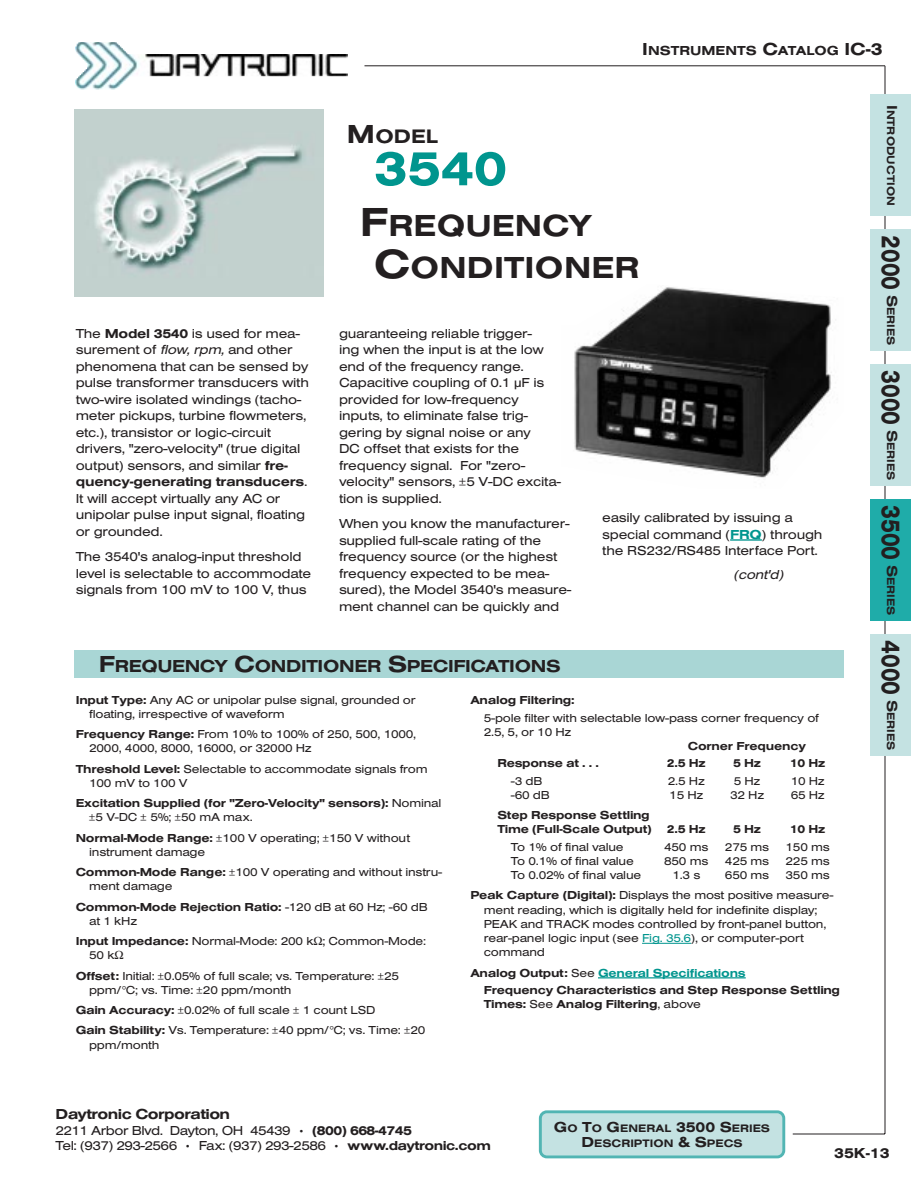
<style>
.page{position:relative;width:918px;height:1188px;background:#fff}
.page>*{position:absolute;margin:0;border:0;box-sizing:border-box;transform-origin:0 0}
.t1{font:51px "Sans Extended Medium DTC";color:#00958e}
.t2{font:31.5px/42px "Sans Extended Medium DTC";color:#231f20}
.t3{font:20.25px "Sans Extended Medium DTC";color:#231f20}
.t4{font:18px "Sans Extended Medium DTC";letter-spacing:-.025em;color:#231f20}
.t5{font:15px "Sans Extended Medium DTC";letter-spacing:-.04em;color:#231f20}
.t6{font:13.5px/16.5px "Sans Extended Regular DTC";letter-spacing:-.02em;color:#231f20}
.t7{font:13.5px/15px "Sans Extended Regular DTC";letter-spacing:-.04em;color:#231f20}
.t8{font:13.5px "Sans Extended Medium DTC";letter-spacing:-.02em;color:#231f20}
.t9{font:13.5px "Sans Extended Medium DTC";color:#231f20}
.t10{font:13.5px "Sans Extended Regular Oblique DTC";color:#231f20}
.t11{font:12px/14.2px "Sans Extended Regular DTC";letter-spacing:-.02em;color:#231f20}
.t12{font:12px/14.2px "Sans Extended Medium DTC";letter-spacing:-.02em;color:#231f20}
.t13{font:11.25px/15px "Sans Extended Medium DTC";color:#231f20;text-align:center}
.s1{font-size:18px}
.s2{font-family:"Sans Extended Medium DTC"}
.s3{font-family:"Sans Extended Regular Oblique DTC"}
.s4{font-family:"Sans Extended Regular DTC"}
.s5{font-size:27px}
.s6{font-size:42px}
.s7{font-family:"Sans Extended Medium DTC";color:#00958e}
.s8{font-size:24px}
.s9{color:#00958e}
.s10{font-size:15px}
.s11{font-size:27.3px}
</style>
<div class="page">
<hr style="left:885px;top:66px;width:1px;height:1068px;background:#231f20">
<hr style="left:793px;top:1134px;width:92px;height:1px;background:#231f20">
<hr style="left:730px;top:539px;width:32px;height:2px;background:#00958e">
<div style="left:542px;top:1113px;width:240px;height:42px;background:#c4e2e2;border-radius:5px"></div>
<div style="left:539px;top:1110px;width:246px;height:48px;border:3px solid #52b5b3;border-radius:6px"></div>
<div style="left:871px;top:94px;width:40px;height:122px;background:#c4e2e2"></div>
<div style="left:871px;top:230px;width:40px;height:121px;background:#c4e2e2"></div>
<div style="left:871px;top:364px;width:40px;height:122px;background:#c4e2e2"></div>
<div style="left:871px;top:500px;width:40px;height:121px;background:#1faca9"></div>
<div style="left:871px;top:634px;width:40px;height:122px;background:#c4e2e2"></div>
<hr style="left:364px;top:66px;width:521px;height:1px;background:#231f20">
<img style="left:74px;top:109px;width:250px;height:188px">
<img style="left:75px;top:42px;width:273px;height:48px">
<img style="left:574px;top:287px;width:258px;height:191px">
<div style="left:74px;top:650px;width:770px;height:28px;background:#a9d6d5"></div>
<hr style="left:642px;top:943px;width:49px;height:1px;background:#00958e">
<hr style="left:598px;top:977px;width:40px;height:1px;background:#00958e">
<hr style="left:638px;top:977px;width:56px;height:1px;background:#00958e">
<hr style="left:694px;top:977px;width:52px;height:1px;background:#00958e">
<p class="t9" style="left:642px;top:45px;width:242px"><span class="s1">I</span>NSTRUMENTS <span class="s1">C</span>ATALOG <span class="s1">IC-3</span></p>
<p class="t6" style="left:76px;top:326px;width:235px">The <span class="s2">Model 3540</span> is used for mea&shy;surement of <span class="s3">flow, rpm,</span> and other phenomena that can be sensed by pulse transformer transducers with two-wire isolated windings (tacho&shy;meter pickups, turbine flowmeters, etc.), transistor or logic-circuit drivers, "zero-velocity" (true digital output) sensors, and similar <span class="s2">fre-</span></p>
<p class="t8" style="left:76px;top:477px;width:233px">quency-generating transducers<span class="s4">.</span></p>
<p class="t6" style="left:76px;top:491px;width:231px">It will accept virtually any AC or unipolar pulse input signal, floating or grounded.</p>
<p class="t6" style="left:76px;top:550px;width:237px">The 3540's analog-input threshold level is selectable to accommodate signals from 100 mV to 100 V, thus</p>
<h3 class="t3" style="left:347px;top:128px;width:93px"><span class="s5">M</span>ODEL</h3>
<h1 class="t1" style="left:374px;top:149px;width:135px">3540</h1>
<h2 class="t2" style="left:374px;top:207px;width:267px;text-indent:-14px"><span class="s6">F</span>REQUENCY<br><span class="s6">C</span>ONDITIONER</h2>
<p class="t6" style="left:339px;top:326px;width:224px">guaranteeing reliable trigger-<br>ing when the input is at the low end of the frequency range.<br>Capacitive coupling of 0.1 µF is provided for low-frequency inputs, to eliminate false trig&shy;gering by signal noise or any<br>DC offset that exists for the frequency signal. For "zero&shy;velocity" sensors, ±5 V-DC excita&shy;tion is supplied.</p>
<p class="t6" style="left:339px;top:517px;width:234px">When you know the manufacturer&shy;supplied full-scale rating of the frequency source (or the highest frequency expected to be mea&shy;sured), the Model 3540's measure&shy;ment channel can be quickly and</p>
<p class="t6" style="left:602px;top:511px;width:222px">easily calibrated by issuing a special command (<span class="s7">FRQ</span>) through the RS232/RS485 Interface Port.</p>
<p class="t10" style="left:733px;top:569px;width:51px">(cont'd)</p>
<h3 class="t4" style="left:99px;top:659px;width:463px"><span class="s8">F</span>REQUENCY <span class="s8">C</span>ONDITIONER <span class="s8">S</span>PECIFICATIONS</h3>
<p class="t11" style="left:89px;top:694px;width:328px;text-indent:-14px"><span class="s2">Input Type:</span> Any AC or unipolar pulse signal, grounded or floating, irrespective of waveform</p>
<p class="t11" style="left:89px;top:728px;width:329px;text-indent:-14px"><span class="s2">Frequency Range:</span> From 10% to 100% of 250, 500, 1000,<br>2000, 4000, 8000, 16000, or 32000 Hz</p>
<p class="t11" style="left:89px;top:763px;width:340px;text-indent:-14px"><span class="s2">Threshold Level:</span> Selectable to accommodate signals from<br>100 mV to 100 V</p>
<p class="t12" style="left:76px;top:797px;width:367px">Excitation Supplied (for "Zero-Velocity" sensors): <span class="s4">Nominal</span></p>
<p class="t11" style="left:76px;top:808px;width:336px;line-height:20.2px;text-indent:14px">±5 V-DC ± 5%; ±50 mA max.<br><span class="s2">Normal-Mode Range:</span> ±100 V operating; ±150 V without</p>
<p class="t11" style="left:76px;top:843px;width:368px;line-height:20.2px;text-indent:14px">instrument damage<br><span class="s2">Common-Mode Range:</span> ±100 V operating and without instru-</p>
<p class="t11" style="left:89px;top:880px;width:85px">ment damage</p>
<p class="t12" style="left:76px;top:901px;width:354px">Common-Mode Rejection Ratio: <span class="s4">-120 dB at 60 Hz; -60 dB</span></p>
<p class="t11" style="left:76px;top:912px;width:352px;line-height:20.2px;text-indent:14px">at 1 kHz<br><span class="s2">Input Impedance:</span> Normal-Mode: 200 k ; Common-Mode:</p>
<p class="t11" style="left:76px;top:946px;width:325px;line-height:20.2px;text-indent:14px">50 k<br><span class="s2">Offset:</span> Initial: ±0.05% of full scale; vs. Temperature: ±25</p>
<p class="t11" style="left:76px;top:981px;width:351px;line-height:20.2px;text-indent:14px">ppm/°C; vs. Time: ±20 ppm/month<br><span class="s2">Gain Accuracy:</span> ±0.02% of full scale ± 1 count LSD<br><span class="s2">Gain Stability:</span> Vs. Temperature: ±40 ppm/°C; vs. Time: ±20</p>
<p class="t11" style="left:89px;top:1039px;width:72px">ppm/month</p>
<p class="t12" style="left:470px;top:694px;width:106px">Analog Filtering:</p>
<p class="t11" style="left:484px;top:712px;width:337px">5-pole filter with selectable low-pass corner frequency of<br>2.5, 5, or 10 Hz</p>
<p class="t12" style="left:688px;top:740px;width:120px">Corner Frequency</p>
<p class="t12" style="left:497px;top:757px;width:103px">Response at . . .</p>
<p class="t12" style="left:667px;top:757px;width:40px">2.5 Hz</p>
<p class="t12" style="left:733px;top:757px;width:29px">5 Hz</p>
<p class="t12" style="left:790px;top:757px;width:37px">10 Hz</p>
<p class="t11" style="left:511px;top:775px;width:33px">-3 dB</p>
<p class="t11" style="left:668px;top:775px;width:38px">2.5 Hz</p>
<p class="t11" style="left:734px;top:775px;width:28px">5 Hz</p>
<p class="t11" style="left:791px;top:775px;width:36px">10 Hz</p>
<p class="t11" style="left:511px;top:789px;width:40px">-60 dB</p>
<p class="t11" style="left:669px;top:789px;width:36px">15 Hz</p>
<p class="t11" style="left:730px;top:789px;width:36px">32 Hz</p>
<p class="t11" style="left:791px;top:789px;width:36px">65 Hz</p>
<p class="t12" style="left:497px;top:809px;width:156px">Step Response Settling<br>Time (Full-Scale Output)</p>
<p class="t12" style="left:667px;top:823px;width:40px">2.5 Hz</p>
<p class="t12" style="left:733px;top:823px;width:29px">5 Hz</p>
<p class="t12" style="left:790px;top:823px;width:37px">10 Hz</p>
<p class="t11" style="left:511px;top:841px;width:114px">To 1% of final value</p>
<p class="t11" style="left:664px;top:841px;width:46px">450 ms</p>
<p class="t11" style="left:725px;top:841px;width:46px">275 ms</p>
<p class="t11" style="left:786px;top:841px;width:46px">150 ms</p>
<p class="t11" style="left:511px;top:855px;width:125px">To 0.1% of final value</p>
<p class="t11" style="left:664px;top:855px;width:46px">850 ms</p>
<p class="t11" style="left:725px;top:855px;width:46px">425 ms</p>
<p class="t11" style="left:786px;top:855px;width:46px">225 ms</p>
<p class="t11" style="left:511px;top:869px;width:132px">To 0.02% of final value</p>
<p class="t11" style="left:672px;top:869px;width:29px">1.3 s</p>
<p class="t11" style="left:725px;top:869px;width:46px">650 ms</p>
<p class="t11" style="left:470px;top:866px;width:365px;line-height:20.2px;text-indent:315px">350 ms<br><span class="s2">Peak Capture (Digital):</span> Displays the most positive measure-</p>
<p class="t11" style="left:484px;top:904px;width:344px">ment reading, which is digitally held for indefinite display; PEAK and TRACK modes controlled by front-panel button, rear-panel logic input (see <span class="s9">Fig. 35.6</span>), or computer-port command</p>
<p class="t12" style="left:484px;top:965px;width:358px;line-height:17.2px;text-indent:-14px">Analog Output: <span class="s4">See</span> <span class="s9">General Specifications<br></span>Frequency Characteristics and Step Response Settling</p>
<p class="t12" style="left:484px;top:998px;width:219px">Times: <span class="s4">See</span> Analog Filtering<span class="s4">, above</span></p>
<p class="t13" style="left:897px;top:105px;width:103px;rotate:90deg"><span class="s10">I</span>NTRODUCTION</p>
<p class="t13" style="left:897px;top:235px;width:111px;rotate:90deg"><span class="s11">2000</span> <span class="s10">S</span>ERIES</p>
<p class="t13" style="left:897px;top:370px;width:111px;rotate:90deg"><span class="s11">3000</span> <span class="s10">S</span>ERIES</p>
<p class="t13" style="left:897px;top:505px;width:111px;rotate:90deg"><span class="s11">3500</span> <span class="s10">S</span>ERIES</p>
<p class="t13" style="left:897px;top:640px;width:111px;rotate:90deg"><span class="s11">4000</span> <span class="s10">S</span>ERIES</p>
<p class="t5" style="left:56px;top:1108px;width:176px">Daytronic Corporation</p>
<p class="t7" style="left:56px;top:1124px;width:437px">2211 Arbor Blvd. Dayton, OH 45439 <span class="s2">• (800) 668-4745<br></span>Tel: (937) 293-2566 <span class="s2">•</span> Fax: (937) 293-2586 <span class="s2">• www.daytronic.com</span></p>
<p class="t13" style="left:554px;top:1122px;width:218px"><span class="s10">G</span>O <span class="s10">T</span>O <span class="s10">G</span>ENERAL <span class="s10">3500 S</span>ERIES<br><span class="s10">D</span>ESCRIPTION <span class="s10">&amp; S</span>PECS</p>
<p class="t5" style="left:834px;top:1148px;width:57px">35K-13</p>
</div>
